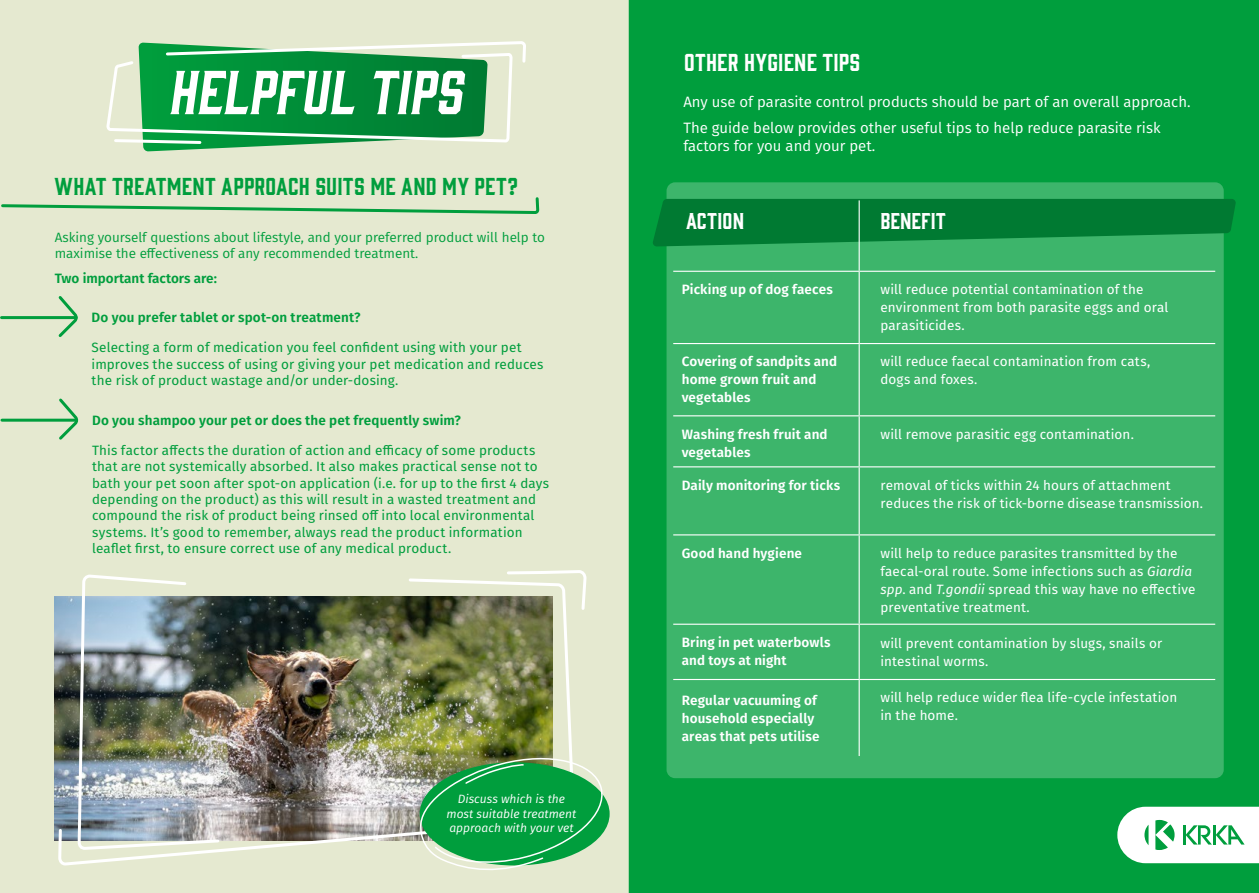
<style>
.page{position:relative;width:1259px;height:893px;background:#fff}
.page>*{position:absolute;margin:0;border:0;box-sizing:border-box;transform-origin:0 0}
.t1{font:italic 57px "Gin";color:#fff}
.t2{font:22.5px "Gin";letter-spacing:.01em;color:#009e3d}
.t3{font:22.5px "Gin";letter-spacing:.005em;color:#fff}
.t4{font:21px "Gin";color:#fff}
.t5{font:15px/26.5px "Fira Sans";color:#fff}
.t6{font:13.5px/16.4px "Fira Sans";letter-spacing:.01em;color:#009e3d}
.t7{font:13.5px/18px "Fira Sans";letter-spacing:.01em;color:#fff}
.t8{font:600 13.5px/18px "Fira Sans";letter-spacing:.01em;color:#fff}
.t9{font:13.5px/16.2px "Fira Sans";color:#009e3d}
.t10{font:600 13.5px "Fira Sans";letter-spacing:.01em;color:#009e3d}
.t11{font:italic 12px/14.4px "Fira Sans";color:#fff;text-align:center}
.s1{font-style:italic}
</style>
<div class="page">
<div style="left:0;top:0;width:629px;height:893px;background:#e5e9d0"></div>
<div style="left:629px;top:0;width:630px;height:893px;background:#009e3d"></div>
<svg style="left:106px;top:43px;width:420px;height:108px"></svg>
<svg style="left:1px;top:197px;width:539px;height:15px"></svg>
<svg style="left:56px;top:296px;width:22px;height:41px"></svg>
<hr style="left:2px;top:316px;width:74px;height:3px;background:#009e3d">
<svg style="left:56px;top:398px;width:23px;height:42px"></svg>
<hr style="left:2px;top:419px;width:75px;height:3px;background:#009e3d">
<div style="left:666px;top:182px;width:557px;height:596px;background:#3db56b;border-radius:9px"></div>
<svg style="left:652px;top:199px;width:584px;height:47px;background:#088239"></svg>
<hr style="left:858px;top:200px;width:1px;height:71px;background:#fff">
<hr style="left:673px;top:271px;width:186px;height:1px;background:#fff">
<hr style="left:859px;top:271px;width:356px;height:1px;background:#fff">
<hr style="left:858px;top:272px;width:1px;height:71px;background:#fff">
<hr style="left:673px;top:343px;width:186px;height:1px;background:#fff">
<hr style="left:859px;top:343px;width:356px;height:1px;background:#fff">
<hr style="left:858px;top:344px;width:1px;height:71px;background:#fff">
<hr style="left:673px;top:415px;width:186px;height:1px;background:#fff">
<hr style="left:859px;top:415px;width:356px;height:1px;background:#fff">
<hr style="left:858px;top:416px;width:1px;height:50px;background:#fff">
<hr style="left:673px;top:466px;width:186px;height:1px;background:#fff">
<hr style="left:859px;top:466px;width:356px;height:1px;background:#fff">
<hr style="left:858px;top:467px;width:1px;height:67px;background:#fff">
<hr style="left:673px;top:534px;width:186px;height:1px;background:#fff">
<hr style="left:859px;top:534px;width:356px;height:1px;background:#fff">
<hr style="left:858px;top:535px;width:1px;height:89px;background:#fff">
<hr style="left:673px;top:624px;width:186px;height:1px;background:#fff">
<hr style="left:859px;top:624px;width:356px;height:1px;background:#fff">
<hr style="left:858px;top:625px;width:1px;height:54px;background:#fff">
<hr style="left:673px;top:679px;width:186px;height:1px;background:#fff">
<hr style="left:859px;top:679px;width:356px;height:1px;background:#fff">
<hr style="left:858px;top:680px;width:1px;height:76px;background:#fff">
<svg style="left:1117px;top:807px;width:142px;height:56px"></svg>
<hr style="left:1182px;top:825px;width:3px;height:19px;background:#009e3d">
<img style="left:57px;top:570px;width:551px;height:300px">
<h1 class="t1" style="left:168px;top:53px;width:296px">HELPFUL TIPS</h1>
<h2 class="t2" style="left:55px;top:171px;width:465px">WHAT TREATMENT APPROACH SUITS ME AND MY PET?</h2>
<p class="t9" style="left:55px;top:229px;width:491px">Asking yourself questions about lifestyle, and your preferred product will help to maximise the effectiveness of any recommended treatment.</p>
<p class="t10" style="left:55px;top:267px;width:164px">Two important factors are:</p>
<p class="t10" style="left:92px;top:307px;width:270px">Do you prefer tablet or spot-on treatment?</p>
<p class="t6" style="left:92px;top:339px;width:453px">Selecting a form of medication you feel confident using with your pet improves the success of using or giving your pet medication and reduces the risk of product wastage and/or under-dosing.</p>
<p class="t10" style="left:92px;top:409px;width:370px">Do you shampoo your pet or does the pet frequently swim?</p>
<p class="t6" style="left:92px;top:442px;width:458px">This factor affects the duration of action and efficacy of some products that are not systemically absorbed. It also makes practical sense not to bath your pet soon after spot-on application (i.e. for up to the first 4 days depending on the product) as this will result in a wasted treatment and compound the risk of product being rinsed off into local environmental systems. It’s good to remember, always read the product information leaflet first, to ensure correct use of any medical product.</p>
<p class="t11" style="left:446px;top:792px;width:131px">Discuss which is the most suitable treatment approach with your vet</p>
<h2 class="t3" style="left:684px;top:47px;width:178px">OTHER HYGIENE TIPS</h2>
<p class="t5" style="left:683px;top:88px;width:509px">Any use of parasite control products should be part of an overall approach.<br>The guide below provides other useful tips to help reduce parasite risk</p>
<p class="t5" style="left:683px;top:132px;width:193px">factors for you and your pet.</p>
<h3 class="t4" style="left:686px;top:206px;width:60px">ACTION</h3>
<h3 class="t4" style="left:880px;top:206px;width:67px">BENEFIT</h3>
<p class="t8" style="left:682px;top:280px;width:153px">Picking up of dog faeces</p>
<p class="t7" style="left:880px;top:280px;width:289px">will reduce potential contamination of the environment from both parasite eggs and oral parasiticides.</p>
<p class="t8" style="left:682px;top:352px;width:157px">Covering of sandpits and home grown fruit and vegetables</p>
<p class="t7" style="left:880px;top:352px;width:271px">will reduce faecal contamination from cats, dogs and foxes.</p>
<p class="t8" style="left:682px;top:424px;width:147px">Washing fresh fruit and vegetables</p>
<p class="t7" style="left:880px;top:425px;width:255px">will remove parasitic egg contamination.</p>
<p class="t8" style="left:682px;top:475px;width:160px">Daily monitoring for ticks</p>
<p class="t7" style="left:880px;top:476px;width:324px">removal of ticks within 24 hours of attachment reduces the risk of tick-borne disease transmission.</p>
<p class="t8" style="left:682px;top:543px;width:122px">Good hand hygiene</p>
<p class="t7" style="left:880px;top:544px;width:316px">will help to reduce parasites transmitted by the faecal-oral route. Some infections such as <span class="s1">Giardia spp</span>. and <span class="s1">T.gondii</span> spread this way have no effective preventative treatment.</p>
<p class="t8" style="left:682px;top:633px;width:150px">Bring in pet waterbowls and toys at night</p>
<p class="t7" style="left:880px;top:634px;width:283px">will prevent contamination by slugs, snails or intestinal worms.</p>
<p class="t8" style="left:682px;top:690px;width:139px">Regular vacuuming of household especially areas that pets utilise</p>
<p class="t7" style="left:880px;top:688px;width:298px">will help reduce wider flea life-cycle infestation in the home.</p>
</div>
